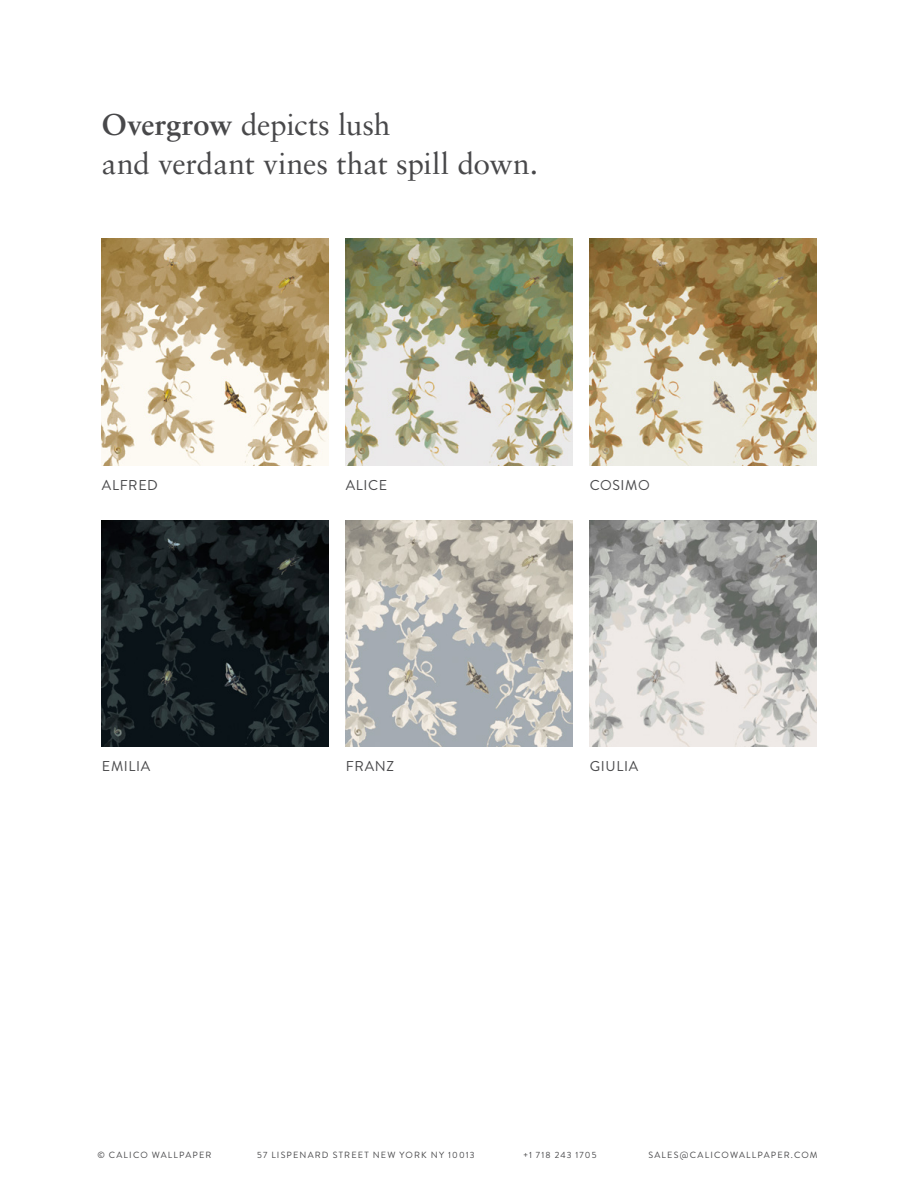
<style>
.page{position:relative;width:918px;height:1188px;background:#fff}
.page>*{position:absolute;margin:0;border:0;box-sizing:border-box;transform-origin:0 0}
.t1{font:30px/39px "Sabon LT Pro";letter-spacing:-.01em;color:#48484a}
.t2{font:14.25px "Brandon Grotesque";letter-spacing:.045em;color:#48484a}
.t3{font:9px "Brandon Grotesque";letter-spacing:.13em;color:#48484a}
.s1{font-weight:700}
</style>
<div class="page">
<img style="left:102px;top:239px;width:226px;height:226px">
<img style="left:102px;top:520px;width:226px;height:227px">
<img style="left:590px;top:239px;width:226px;height:226px">
<img style="left:346px;top:239px;width:226px;height:226px">
<img style="left:346px;top:520px;width:226px;height:227px">
<img style="left:590px;top:520px;width:226px;height:227px">
<h1 class="t1" style="left:102px;top:104px;width:438px"><span class="s1">Overgrow</span> depicts lush<br>and verdant vines that spill down.</h1>
<h2 class="t2" style="left:102px;top:475px;width:57px">ALFRED</h2>
<h2 class="t2" style="left:102px;top:756px;width:50px">EMILIA</h2>
<h2 class="t2" style="left:346px;top:475px;width:43px">ALICE</h2>
<h2 class="t2" style="left:346px;top:756px;width:50px">FRANZ</h2>
<h2 class="t2" style="left:590px;top:475px;width:62px">COSIMO</h2>
<h2 class="t2" style="left:590px;top:756px;width:50px">GIULIA</h2>
<p class="t3" style="left:97px;top:1149px;width:116px">© CALICO WALLPAPER</p>
<p class="t3" style="left:257px;top:1149px;width:219px">57 LISPENARD STREET NEW YORK NY 10013</p>
<p class="t3" style="left:523px;top:1149px;width:75px">+1 718 243 1705</p>
<p class="t3" style="left:648px;top:1149px;width:171px">SALES@CALICOWALLPAPER.COM</p>
</div>
